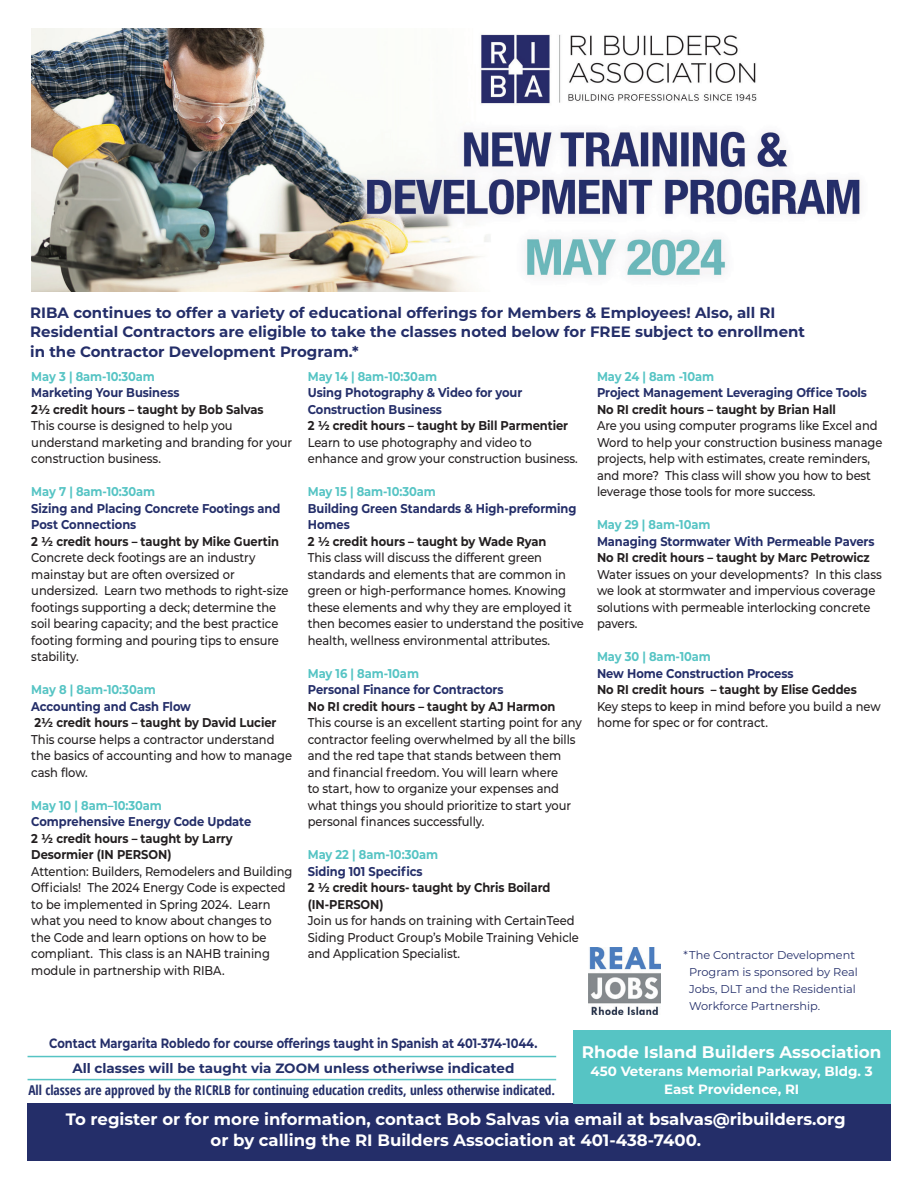
<style>
.page{position:relative;width:918px;height:1188px;background:#fff}
.page>*{position:absolute;margin:0;border:0;box-sizing:border-box;transform-origin:0 0}
.t1{font:700 16.8px "Montserrat";color:#fff}
.t2{font:700 16.5px/21px "Montserrat";color:#fff;text-align:center}
.t3{font:700 15px/19.5px "Montserrat";color:#242e69}
.t4{font:700 condensed 13.5px "Open Sans";color:#242f6a}
.t5{font:700 13.5px "Montserrat";letter-spacing:-.005em;color:#242e69;scale:.85 1}
.t6{font:700 13.5px "Montserrat";color:#232f69}
.t7{font:700 13.5px "Montserrat";color:#fff}
.t8{font:500 12.75px/16.5px "Montserrat";letter-spacing:-.005em;color:#231f20;scale:.9 1}
.t9{font:700 12.75px/16.5px "Montserrat";letter-spacing:-.005em;color:#231f20;scale:.9 1}
.t10{font:700 12.75px/16.5px "Montserrat";letter-spacing:-.005em;color:#242e69;scale:.9 1}
.t11{font:700 12.75px "Montserrat";letter-spacing:-.005em;color:#56c4c4;scale:.9 1}
.t12{font:11.4px/17px "Montserrat";color:#242f6a}
</style>
<div class="page">
<div style="left:27px;top:1104px;width:864px;height:57px;background:#242e69"></div>
<div style="left:573px;top:1030px;width:318px;height:74px;background:#56c4c4"></div>
<img style="left:588px;top:947px;width:73px;height:67px">
<hr style="left:28px;top:1056px;width:528px;height:1px;background:#56c4c4">
<hr style="left:28px;top:1079px;width:528px;height:1px;background:#56c4c4">
<img style="left:31px;top:28px;width:830px;height:264px">
<p class="t3" style="left:30px;top:302px;width:776px">RIBA continues to offer a variety of educational offerings for Members &amp; Employees! Also, all RI<br>Residential Contractors are eligible to take the classes noted below for FREE subject to enrollment in the Contractor Development Program.*</p>
<p class="t11" style="left:31px;top:367px;width:139px">May 3 | 8am-10:30am</p>
<p class="t10" style="left:31px;top:384px;width:166px">Marketing Your Business</p>
<p class="t9" style="left:31px;top:400px;width:259px">2½ credit hours – taught by Bob Salvas</p>
<p class="t8" style="left:31px;top:417px;width:291px">This course is designed to help you understand marketing and branding for your construction business.</p>
<p class="t11" style="left:31px;top:482px;width:139px">May 7 | 8am-10:30am</p>
<p class="t10" style="left:31px;top:499px;width:278px">Sizing and Placing Concrete Footings and<br>Post Connections</p>
<p class="t9" style="left:31px;top:532px;width:277px">2 ½ credit hours – taught by Mike Guertin</p>
<p class="t8" style="left:31px;top:549px;width:287px">Concrete deck footings are an industry mainstay but are often oversized or undersized. Learn two methods to right-size footings supporting a deck; determine the soil bearing capacity; and the best practice footing forming and pouring tips to ensure stability.</p>
<p class="t11" style="left:31px;top:680px;width:140px">May 8 | 8am-10:30am</p>
<p class="t10" style="left:31px;top:697px;width:179px">Accounting and Cash Flow</p>
<p class="t9" style="left:35px;top:714px;width:270px">2½ credit hours – taught by David Lucier</p>
<p class="t8" style="left:31px;top:730px;width:291px">This course helps a contractor understand the basics of accounting and how to manage cash flow.</p>
<p class="t11" style="left:31px;top:796px;width:147px">May 10 | 8am–10:30am</p>
<p class="t10" style="left:31px;top:813px;width:246px">Comprehensive Energy Code Update</p>
<p class="t9" style="left:31px;top:829px;width:225px">2 ½ credit hours – taught by Larry<br>Desormier (IN PERSON)</p>
<p class="t8" style="left:31px;top:862px;width:292px">Attention: Builders, Remodelers and Building Officials! The 2024 Energy Code is expected to be implemented in Spring 2024. Learn what you need to know about changes to the Code and learn options on how to be compliant. This class is an NAHB training module in partnership with RIBA.</p>
<p class="t11" style="left:308px;top:367px;width:145px">May 14 | 8am-10:30am</p>
<p class="t10" style="left:308px;top:384px;width:240px">Using Photography &amp; Video for your<br>Construction Business</p>
<p class="t9" style="left:308px;top:417px;width:291px">2 ½ credit hours – taught by Bill Parmentier</p>
<p class="t8" style="left:308px;top:433px;width:302px">Learn to use photography and video to enhance and grow your construction business.</p>
<p class="t11" style="left:308px;top:482px;width:144px">May 15 | 8am-10:30am</p>
<p class="t10" style="left:308px;top:499px;width:300px">Building Green Standards &amp; High-preforming<br>Homes</p>
<p class="t9" style="left:308px;top:532px;width:267px">2 ½ credit hours – taught by Wade Ryan</p>
<p class="t8" style="left:308px;top:549px;width:308px">This class will discuss the different green standards and elements that are common in green or high-performance homes. Knowing these elements and why they are employed it then becomes easier to understand the positive health, wellness environmental attributes.</p>
<p class="t11" style="left:308px;top:664px;width:125px">May 16 | 8am-10am</p>
<p class="t10" style="left:308px;top:681px;width:219px">Personal Finance for Contractors</p>
<p class="t9" style="left:308px;top:697px;width:277px">No RI credit hours – taught by AJ Harmon</p>
<p class="t8" style="left:308px;top:714px;width:306px">This course is an excellent starting point for any contractor feeling overwhelmed by all the bills and the red tape that stands between them and financial freedom. You will learn where<br>to start, how to organize your expenses and what things you should prioritize to start your personal finances successfully.</p>
<p class="t11" style="left:308px;top:845px;width:146px">May 22 | 8am-10:30am</p>
<p class="t10" style="left:308px;top:862px;width:129px">Siding 101 Specifics</p>
<p class="t9" style="left:308px;top:879px;width:271px">2 ½ credit hours- taught by Chris Boilard (IN-PERSON)</p>
<p class="t8" style="left:308px;top:912px;width:303px">Join us for hands on training with CertainTeed<br>Siding Product Group’s Mobile Training Vehicle and Application Specialist.</p>
<p class="t11" style="left:597px;top:367px;width:132px">May 24 | 8am -10am</p>
<p class="t10" style="left:597px;top:384px;width:302px">Project Management Leveraging Office Tools</p>
<p class="t9" style="left:597px;top:400px;width:267px">No RI credit hours – taught by Brian Hall</p>
<p class="t8" style="left:597px;top:417px;width:319px">Are you using computer programs like Excel and Word to help your construction business manage projects, help with estimates, create reminders, and more? This class will show you how to best leverage those tools for more success.</p>
<p class="t11" style="left:597px;top:515px;width:128px">May 29 | 8am-10am</p>
<p class="t10" style="left:597px;top:532px;width:310px">Managing Stormwater With Permeable Pavers</p>
<p class="t9" style="left:597px;top:549px;width:305px">No RI credit hours – taught by Marc Petrowicz</p>
<p class="t8" style="left:597px;top:565px;width:318px">Water issues on your developments? In this class we look at stormwater and impervious coverage solutions with permeable interlocking concrete pavers.</p>
<p class="t11" style="left:597px;top:647px;width:128px">May 30 | 8am-10am</p>
<p class="t10" style="left:597px;top:664px;width:220px">New Home Construction Process</p>
<p class="t9" style="left:597px;top:681px;width:290px">No RI credit hours – taught by Elise Geddes</p>
<p class="t8" style="left:597px;top:697px;width:317px">Key steps to keep in mind before you build a new home for spec or for contract.</p>
<p class="t12" style="left:689px;top:946px;width:170px;text-indent:-6px">* The Contractor Development<br>Program is sponsored by Real<br>Jobs, DLT and the Residential<br>Workforce Partnership.</p>
<p class="t5" style="left:49px;top:1034px;width:576px">Contact Margarita Robledo for course offerings taught in Spanish at 401-374-1044.</p>
<p class="t6" style="left:72px;top:1058px;width:444px">All classes will be taught via ZOOM unless otheriwse indicated</p>
<h1 class="t1" style="left:582px;top:1040px;width:301px">Rhode Island Builders Association</h1>
<p class="t7" style="left:591px;top:1061px;width:284px">450 Veterans Memorial Parkway, Bldg. 3</p>
<p class="t4" style="left:28px;top:1081px;width:528px">All classes are approved by the RICRLB for continuing education credits, unless otherwise indicated.</p>
<p class="t7" style="left:664px;top:1079px;width:137px">East Providence, RI</p>
<p class="t2" style="left:66px;top:1108px;width:781px">To register or for more information, contact Bob Salvas via email at bsalvas@ribuilders.org or by calling the RI Builders Association at 401-438-7400.</p>
</div>
